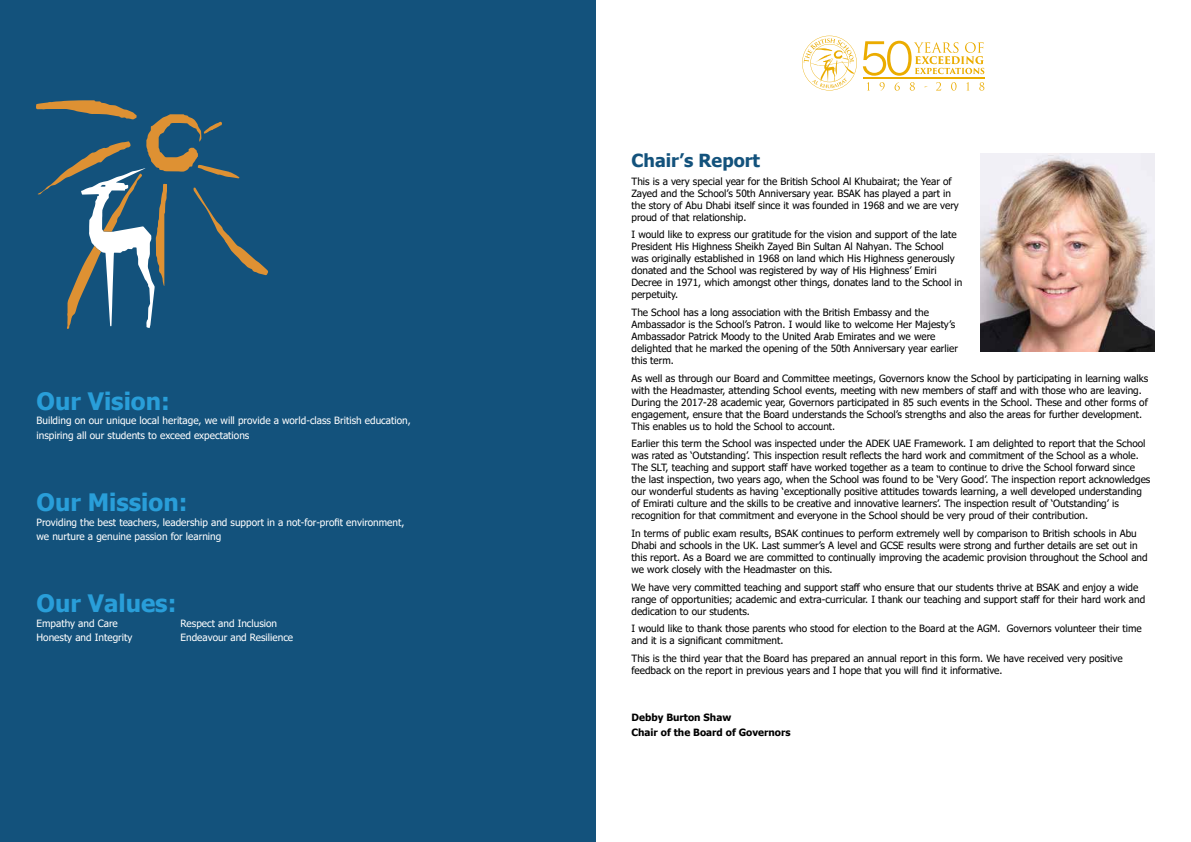
<style>
.page{position:relative;width:1191px;height:842px;background:#fff}
.page>*{position:absolute;margin:0;border:0;box-sizing:border-box;transform-origin:0 0}
.t1{font:700 24px "Tahoma";color:#299ed9}
.t2{font:700 18px "Tahoma";color:#13527c}
.t3{font:10px/12px "Tahoma";color:#000}
.t4{font:10px/14.4px "Tahoma";color:#fff}
.t5{font:700 10px/14.4px "Tahoma";color:#000}
</style>
<div class="page">
<div style="left:0;top:0;width:595px;height:842px;background:#13527c"></div>
<svg style="left:36px;top:100px;width:232px;height:229px"></svg>
<img style="left:980px;top:153px;width:175px;height:198px">
<svg style="left:867px;top:82px;width:3px;height:9px"></svg>
<svg style="left:879px;top:82px;width:5px;height:9px"></svg>
<svg style="left:894px;top:82px;width:5px;height:9px"></svg>
<svg style="left:909px;top:82px;width:5px;height:9px"></svg>
<svg style="left:936px;top:82px;width:5px;height:8px"></svg>
<svg style="left:951px;top:82px;width:5px;height:9px"></svg>
<svg style="left:966px;top:82px;width:3px;height:9px"></svg>
<svg style="left:979px;top:82px;width:5px;height:9px"></svg>
<svg style="left:802px;top:36px;width:55px;height:54px"></svg>
<svg style="left:863px;top:41px;width:121px;height:35px"></svg>
<hr style="left:863px;top:77px;width:121px;height:1px;background:#ebac00">
<h1 class="t1" style="left:37px;top:384px;width:135px">Our Vision:</h1>
<p class="t4" style="left:37px;top:414px;width:376px">Building on our unique local heritage, we will provide a world-class British education, inspiring all our students to exceed expectations</p>
<h1 class="t1" style="left:37px;top:485px;width:152px">Our Mission:</h1>
<p class="t4" style="left:37px;top:515px;width:369px">Providing the best teachers, leadership and support in a not-for-profit environment, we nurture a genuine passion for learning</p>
<h1 class="t1" style="left:37px;top:586px;width:141px">Our Values:</h1>
<p class="t4" style="left:37px;top:617px;width:83px">Empathy and Care</p>
<p class="t4" style="left:181px;top:617px;width:98px">Respect and Inclusion</p>
<p class="t4" style="left:37px;top:631px;width:97px">Honesty and Integrity</p>
<p class="t4" style="left:181px;top:631px;width:114px">Endeavour and Resilience</p>
<h2 class="t2" style="left:631px;top:148px;width:130px">Chair’s Report</h2>
<p class="t3" style="left:631px;top:175px;width:329px">This is a very special year for the British School Al Khubairat; the Year of Zayed and the School’s 50th Anniversary year. BSAK has played a part in the story of Abu Dhabi itself since it was founded in 1968 and we are very proud of that relationship.</p>
<p class="t3" style="left:631px;top:229px;width:332px">I would like to express our gratitude for the vision and support of the late President His Highness Sheikh Zayed Bin Sultan Al Nahyan. The School was originally established in 1968 on land which His Highness generously donated and the School was registered by way of His Highness’ Emiri Decree in 1971, which amongst other things, donates land to the School in perpetuity.</p>
<p class="t3" style="left:631px;top:307px;width:328px">The School has a long association with the British Embassy and the Ambassador is the School’s Patron. I would like to welcome Her Majesty’s Ambassador Patrick Moody to the United Arab Emirates and we were delighted that he marked the opening of the 50th Anniversary year earlier this term.</p>
<p class="t3" style="left:631px;top:372px;width:518px">As well as through our Board and Committee meetings, Governors know the School by participating in learning walks with the Headmaster, attending School events, meeting with new members of staff and with those who are leaving.<br>During the 2017-28 academic year, Governors participated in 85 such events in the School. These and other forms of engagement, ensure that the Board understands the School’s strengths and also the areas for further development.<br>This enables us to hold the School to account.</p>
<p class="t3" style="left:631px;top:438px;width:520px">Earlier this term the School was inspected under the ADEK UAE Framework. I am delighted to report that the School was rated as ‘Outstanding’. This inspection result reflects the hard work and commitment of the School as a whole.<br>The SLT, teaching and support staff have worked together as a team to continue to drive the School forward since the last inspection, two years ago, when the School was found to be ‘Very Good’. The inspection report acknowledges our wonderful students as having ‘exceptionally positive attitudes towards learning, a well developed understanding of Emirati culture and the skills to be creative and innovative learners’. The inspection result of ‘Outstanding’ is recognition for that commitment and everyone in the School should be very proud of their contribution.</p>
<p class="t3" style="left:631px;top:528px;width:518px">In terms of public exam results, BSAK continues to perform extremely well by comparison to British schools in Abu Dhabi and schools in the UK. Last summer’s A level and GCSE results were strong and further details are set out in this report. As a Board we are committed to continually improving the academic provision throughout the School and we work closely with the Headmaster on this.</p>
<p class="t3" style="left:631px;top:581px;width:515px">We have very committed teaching and support staff who ensure that our students thrive at BSAK and enjoy a wide range of opportunities; academic and extra-curricular. I thank our teaching and support staff for their hard work and dedication to our students.</p>
<p class="t3" style="left:631px;top:623px;width:512px">I would like to thank those parents who stood for election to the Board at the AGM. Governors volunteer their time and it is a significant commitment.</p>
<p class="t3" style="left:631px;top:653px;width:492px">This is the third year that the Board has prepared an annual report in this form. We have received very positive feedback on the report in previous years and I hope that you will find it informative.</p>
<p class="t5" style="left:631px;top:711px;width:160px">Debby Burton Shaw<br>Chair of the Board of Governors</p>
</div>
